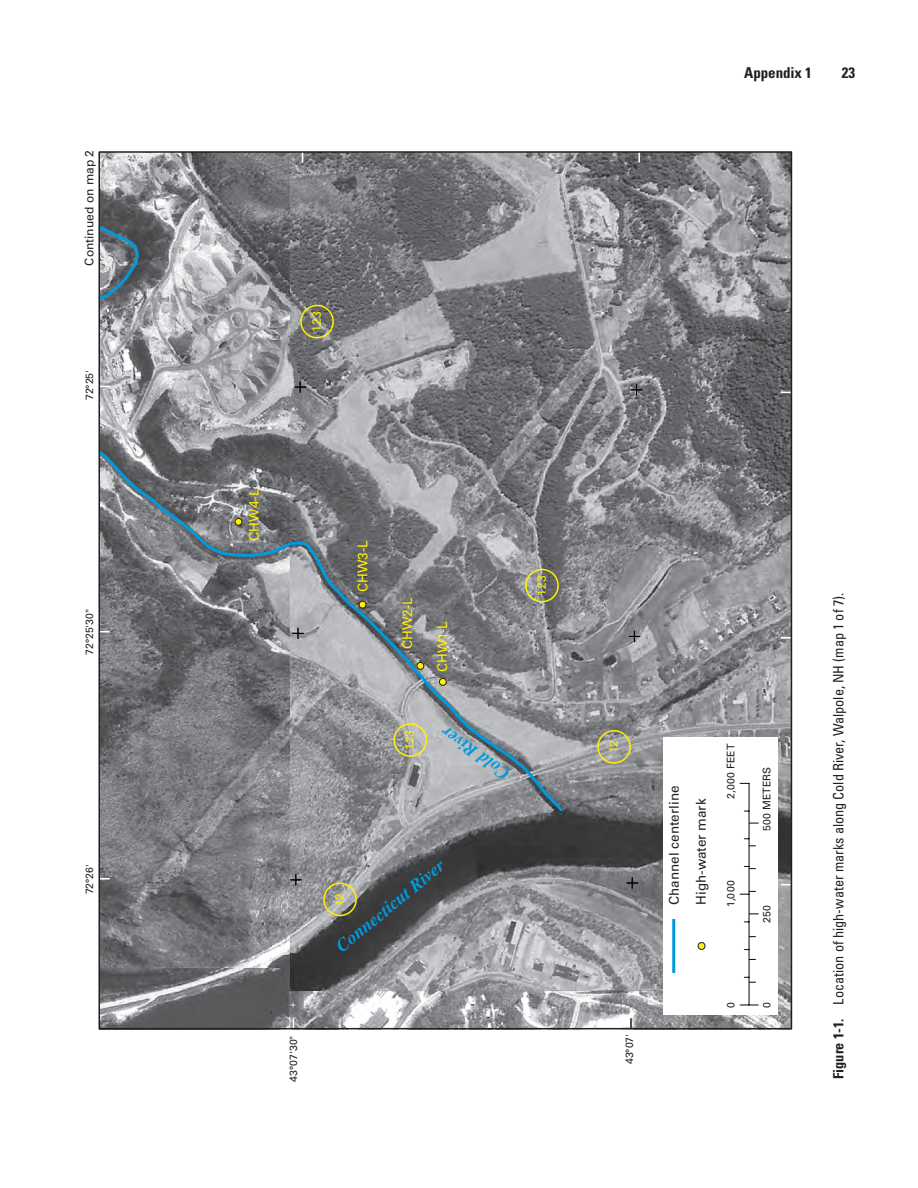
<style>
.page{position:relative;width:918px;height:1188px;background:#fff}
.page>*{position:absolute;margin:0;border:0;box-sizing:border-box;transform-origin:0 0}
.t1{font:italic 700 18px "Times";color:#009bde}
.t2{font:700 condensed 15px "Univers";letter-spacing:-.005em;color:#231f20}
.FigureCaption{font:condensed 14.25px "Univers";color:#231f20}
.t3{font:13.5px/27px "Univers";color:#231f20}
.t4{font:13.5px "Univers";color:#fff101}
.t5{font:12px "Univers";color:#231f20}
.t6{font:12px "Univers";letter-spacing:-.015em;color:#fff101}
.t7{font:10.5px "Univers";color:#231f20}
.s1{font-weight:700}
</style>
<div class="page">
<img style="left:102px;top:154px;width:687px;height:872px">
<svg style="left:98px;top:449px;width:467px;height:365px"></svg>
<svg style="left:98px;top:223px;width:42px;height:79px"></svg>
<svg style="left:295px;top:382px;width:11px;height:10px"></svg>
<svg style="left:631px;top:385px;width:11px;height:10px"></svg>
<svg style="left:293px;top:628px;width:11px;height:11px"></svg>
<svg style="left:291px;top:875px;width:10px;height:10px"></svg>
<svg style="left:629px;top:631px;width:11px;height:11px"></svg>
<svg style="left:627px;top:878px;width:11px;height:10px"></svg>
<svg style="left:630px;top:1018px;width:2px;height:8px"></svg>
<svg style="left:638px;top:154px;width:2px;height:8px"></svg>
<svg style="left:102px;top:878px;width:8px;height:2px"></svg>
<svg style="left:102px;top:631px;width:8px;height:2px"></svg>
<div style="left:393px;top:723px;width:34px;height:34px;border:2px solid #fff101;border-radius:50%"></div>
<div style="left:300px;top:305px;width:34px;height:33px;border:2px solid #fff101;border-radius:50%"></div>
<div style="left:323px;top:883px;width:34px;height:33px;border:2px solid #fff101;border-radius:50%"></div>
<div style="left:597px;top:730px;width:34px;height:34px;border:2px solid #fff101;border-radius:50%"></div>
<div style="left:525px;top:569px;width:34px;height:33px;border:2px solid #fff101;border-radius:50%"></div>
<div style="left:663px;top:737px;width:114px;height:278px;background:#fff"></div>
<hr style="left:672px;top:919px;width:3px;height:54px;background:#009bde">
<hr style="left:749px;top:783px;width:1px;height:222px;background:#050504">
<svg style="left:744px;top:866px;width:12px;height:3px"></svg>
<svg style="left:740px;top:891px;width:16px;height:4px"></svg>
<svg style="left:744px;top:977px;width:12px;height:6px"></svg>
<svg style="left:740px;top:1005px;width:18px;height:1px"></svg>
<svg style="left:439px;top:678px;width:8px;height:8px"></svg>
<svg style="left:417px;top:662px;width:7px;height:8px"></svg>
<svg style="left:359px;top:601px;width:7px;height:7px"></svg>
<svg style="left:235px;top:518px;width:7px;height:8px"></svg>
<svg style="left:698px;top:942px;width:7px;height:8px"></svg>
<p class="t5" style="left:82px;top:266px;width:117px;rotate:-90deg">Continued on map 2</p>
<p class="t7" style="left:83px;top:400px;width:32px;rotate:-90deg">72°25'</p>
<p class="t7" style="left:83px;top:655px;width:48px;rotate:-90deg">72°25'30"</p>
<p class="t7" style="left:83px;top:894px;width:32px;rotate:-90deg">72°26'</p>
<p class="t2" style="left:744px;top:63px;width:69px">Appendix 1</p>
<p class="t2" style="left:842px;top:63px;width:15px">23</p>
<p class="t6" style="left:309px;top:332px;width:21px;rotate:-90deg">123</p>
<p class="t4" style="left:246px;top:541px;width:53px;rotate:-90deg">CHW4-L</p>
<p class="t4" style="left:355px;top:592px;width:53px;rotate:-90deg">CHW3-L</p>
<p class="t4" style="left:399px;top:649px;width:53px;rotate:-90deg">CHW2-L</p>
<p class="t6" style="left:403px;top:750px;width:21px;rotate:-90deg">123</p>
<p class="t4" style="left:434px;top:672px;width:53px;rotate:-90deg">CHW1-L</p>
<p class="t1" style="left:501px;top:784px;width:81px;rotate:-145deg">Cold River</p>
<p class="t6" style="left:534px;top:596px;width:21px;rotate:-90deg">123</p>
<p class="t1" style="left:332px;top:940px;width:136px;rotate:-39deg">Connecticut River</p>
<p class="t6" style="left:332px;top:906px;width:15px;rotate:-90deg">12</p>
<p class="t6" style="left:606px;top:753px;width:15px;rotate:-90deg">12</p>
<p class="t7" style="left:287px;top:1082px;width:48px;rotate:-90deg">43°07'30"</p>
<p class="t7" style="left:623px;top:1064px;width:32px;rotate:-90deg">43°07'</p>
<p class="t3" style="left:661px;top:905px;width:121px;rotate:-90deg">Channel centerline<br>High-water mark</p>
<p class="t7" style="left:724px;top:799px;width:57px;rotate:-90deg">2,000 FEET</p>
<p class="t7" style="left:724px;top:907px;width:29px;rotate:-90deg">1,000</p>
<p class="t7" style="left:761px;top:831px;width:66px;rotate:-90deg">500 METERS</p>
<p class="t7" style="left:761px;top:923px;width:19px;rotate:-90deg">250</p>
<p class="t7" style="left:724px;top:1008px;width:7px;rotate:-90deg">0</p>
<p class="t7" style="left:761px;top:1008px;width:7px;rotate:-90deg">0</p>
<p class="FigureCaption" style="left:829px;top:1079px;width:488px;rotate:-90deg"><span class="s1">Figure 1-1.</span> Location of high-water marks along Cold River, Walpole, NH (map 1 of 7).</p>
</div>
